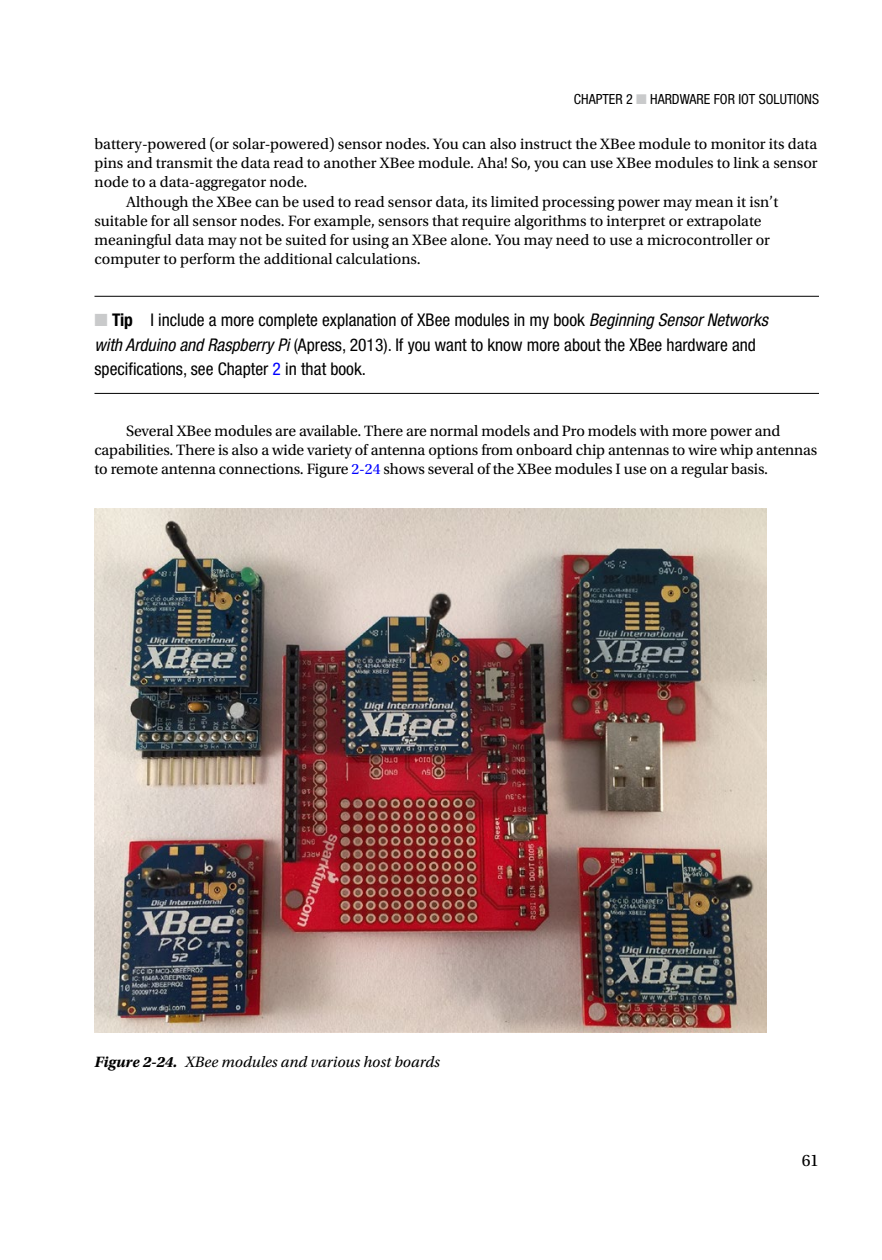
<style>
.page{position:relative;width:882px;height:1260px;background:#fff}
.page>*{position:absolute;margin:0;border:0;box-sizing:border-box;transform-origin:0 0}
.t1{font:condensed 17.5px/24.5px "Helvetica Neue";color:#000}
.t2{font:17.5px "Utopia Std";color:#000}
.t3{font:15.75px/19.2px "Utopia Std";color:#000}
.t4{font:italic 15.75px "Utopia Std";color:#000}
.t5{font:condensed 14px "Helvetica Neue";color:#000}
.s1{color:#c9cacb}
.s2{font-weight:700}
.s3{font-style:italic}
.s4{color:#00f}
</style>
<div class="page">
<hr style="left:94px;top:296px;width:725px;height:1px;background:#000">
<hr style="left:94px;top:393px;width:725px;height:1px;background:#000">
<img style="left:94px;top:508px;width:673px;height:524px">
<p class="t5" style="left:574px;top:91px;width:245px">Chapter 2 <span class="s1">■</span> Hardware for IOT Soluti ons</p>
<p class="t3" style="left:94px;top:134px;width:724px">battery-powered (or solar-powered) sensor nodes. You can also instruct the XBee module to monitor its data</p>
<p class="t3" style="left:94px;top:154px;width:725px">pins and transmit the data read to another XBee module. Aha! So, you can use XBee modules to link a sensor</p>
<p class="t3" style="left:94px;top:173px;width:215px">node to a data-aggregator node.</p>
<p class="t3" style="left:126px;top:192px;width:654px">Although the XBee can be used to read sensor data, its limited processing power may mean it isn’t</p>
<p class="t3" style="left:94px;top:211px;width:669px">suitable for all sensor nodes. For example, sensors that require algorithms to interpret or extrapolate</p>
<p class="t3" style="left:94px;top:231px;width:677px">meaningful data may not be suited for using an XBee alone. You may need to use a microcontroller or</p>
<p class="t3" style="left:94px;top:250px;width:328px">computer to perform the additional calculations.</p>
<p class="t1" style="left:94px;top:308px;width:675px"><span class="s1">■</span> <span class="s2">Tip</span> I include a more complete explanation of XBee modules in my book <span class="s3">Beginning Sensor Networks with Arduino and Raspberry Pi</span> (Apress, 2013). If you want to know more about the XBee hardware and specifications, see Chapter <span class="s4">2</span> in that book.</p>
<p class="t3" style="left:94px;top:421px;width:724px;text-indent:32px">Several XBee modules are available. There are normal models and Pro models with more power and capabilities. There is also a wide variety of antenna options from onboard chip antennas to wire whip antennas to remote antenna connections. Figure <span class="s4">2-24</span> shows several of the XBee modules I use on a regular basis.</p>
<p class="t4" style="left:94px;top:1054px;width:347px"><span class="s2">Figure 2-24.</span> XBee modules and various host boards</p>
<p class="t2" style="left:802px;top:1150px;width:19px">61</p>
</div>
